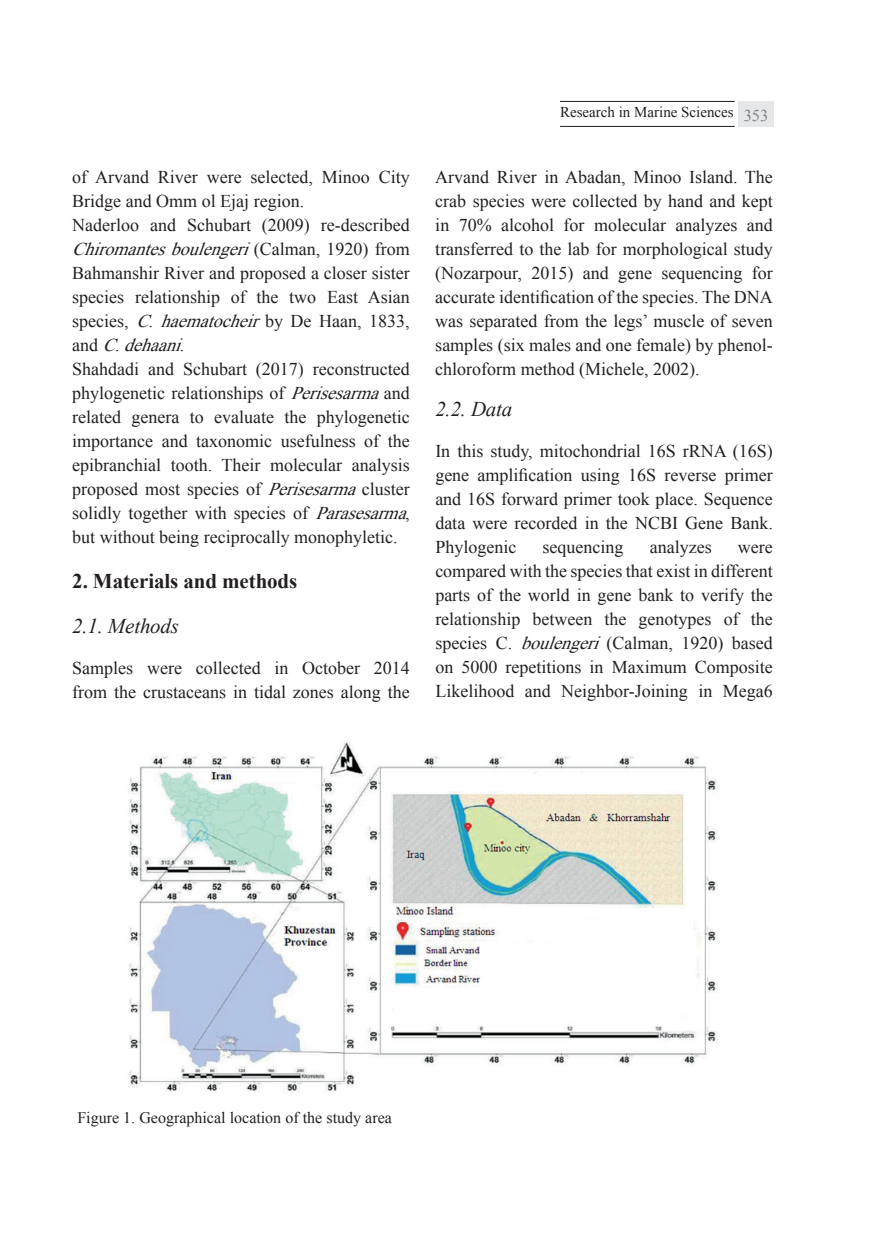
<style>
.page{position:relative;width:893px;height:1255px;background:#fff}
.page>*{position:absolute;margin:0;border:0;box-sizing:border-box;transform-origin:0 0}
.t1{font:700 21px "Times New Roman";letter-spacing:-.005em;color:#231f20}
.t2{font:italic 21px "Times New Roman";letter-spacing:-.01em;color:#231f20}
.t3{font:18px/24px "Times New Roman";color:#231f20;text-align:justify}
.t4{font:16.05px "Times New Roman";color:#231f20}
.t5{font:15px "Times New Roman";color:#231f20}
.s1{font-style:italic}
.s2{font-size:16.5px;color:#808285}
</style>
<div class="page">
<div style="left:739px;top:101px;width:35px;height:26px;background:#e6e7e9"></div>
<hr style="left:560px;top:101px;width:175px;height:1px;background:#231f20">
<hr style="left:560px;top:126px;width:175px;height:1px;background:#231f20">
<img style="left:129px;top:741px;width:589px;height:351px">
<p class="t3" style="left:72px;top:164px;width:343px;text-align:left">of Arvand River were selected, Minoo City Bridge and Omm ol Ejaj region.<br>Naderloo and Schubart (2009) re-described <span class="s1">Chiromantesboulengeri</span>( C a l m a n , 1 9 2 0 ) fr o m Bahmanshir River and proposed a closer sister species relationship of the two East Asian species, <span class="s1">C.haematocheir</span>by De Haan, 1833, a n d <span class="s1">C.dehaani</span>.<br>Shahdadi and Schubart (2017) reconstructed phylogenetic relationships of <span class="s1">Perisesarma</span>and related genera to evaluate the phylogenetic importance and taxonomic usefulness of the epibranchial tooth. Their molecular analysis proposed most species of <span class="s1">Perisesarma</span>cluster solidly together with species of <span class="s1">Parasesarma</span>, but without being reciprocally monophyletic.</p>
<p class="t1" style="left:72px;top:566px;width:227px">2. Materials and methods</p>
<p class="t2" style="left:72px;top:612px;width:108px">2.1. Methods</p>
<p class="t3" style="left:72px;top:656px;width:339px">Samples were collected in October 2014 from the crustaceans in tidal zones along the</p>
<p class="t5" style="left:560px;top:102px;width:210px">Research in Marine Sciences <span class="s2">353</span></p>
<p class="t3" style="left:435px;top:164px;width:339px">Arvand River in Abadan, Minoo Island. The crab species were collected by hand and kept in 70% alcohol for molecular analyzes and transferred to the lab for morphological study (Nozarpour, 2015) and gene sequencing for accurate identification of the species. The DNA was separated from the legs’ muscle of seven samples (six males and one female) by phenol&shy;chloroform method (Michele, 2002).</p>
<p class="t2" style="left:435px;top:394px;width:79px">2.2. Data</p>
<p class="t3" style="left:435px;top:438px;width:339px">In this study, mitochondrial 16S rRNA (16S) gene amplification using 16S reverse primer and 16S forward primer took place. Sequence data were recorded in the NCBI Gene Bank.<br>Phylogenic</p>
<p class="t3" style="left:542px;top:534px;width:82px">sequencing</p>
<p class="t3" style="left:650px;top:534px;width:63px">analyzes</p>
<p class="t3" style="left:435px;top:534px;width:339px;text-indent:303px">were compared with the species that exist in different parts of the world in gene bank to verify the relationship between the genotypes of the species C. <span class="s1">boulengeri</span>(Calman, 1920) based on 5000 repetitions in Maximum Composite Likelihood and Neighbor-Joining in Mega6</p>
<p class="t4" style="left:77px;top:1107px;width:316px">Figure 1. Geographical location of the study area</p>
</div>
